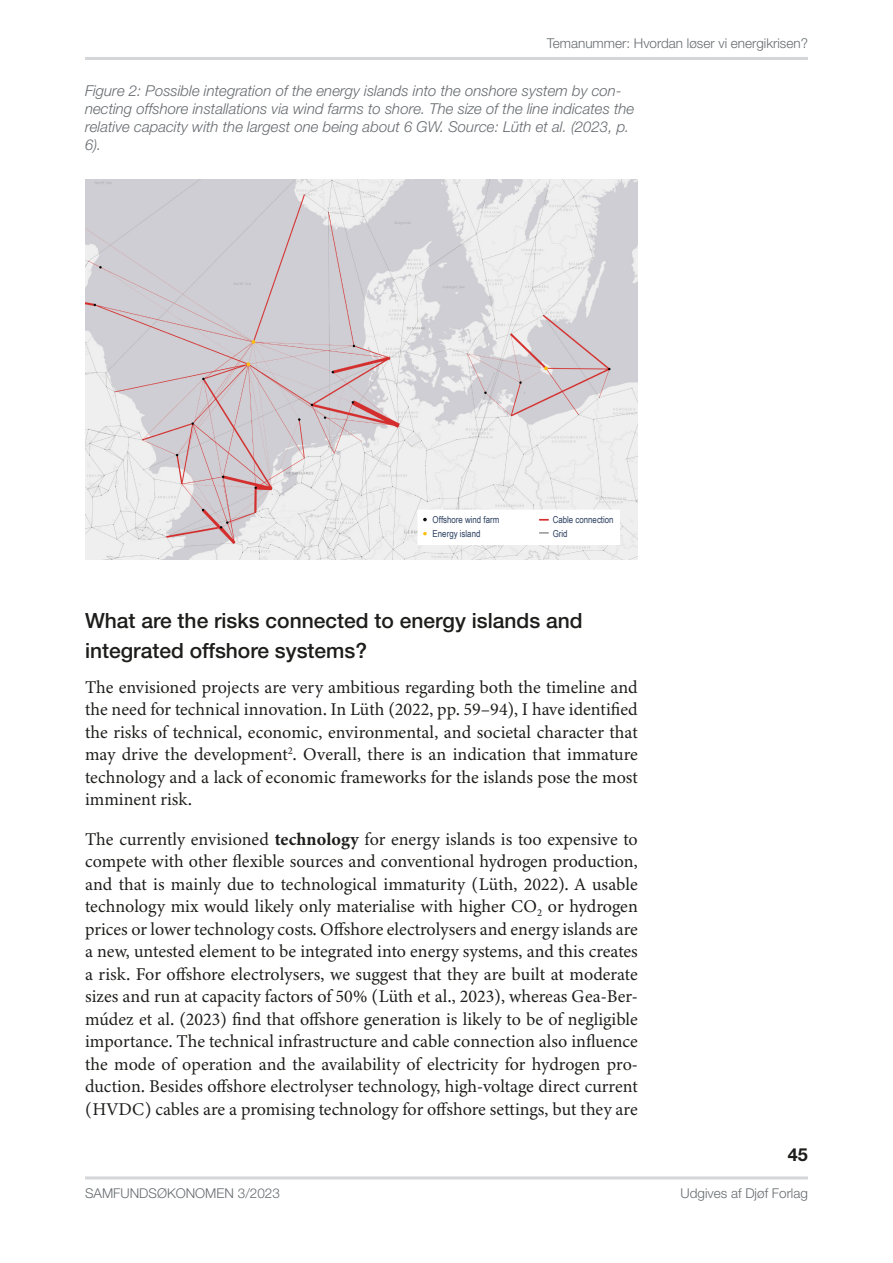
<style>
.page{position:relative;width:893px;height:1263px;background:#fff}
.page>*{position:absolute;margin:0;border:0;box-sizing:border-box;transform-origin:0 0}
.t1{font:500 21px/30px "Helvetica Neue LT Std";color:#1d1d1b}
.t2{font:18px/22.5px "Minion 3";color:#1d1d1b;text-align:justify}
.t3{font:700 18px "Helvetica Neue LT Std";color:#1d1d1b}
.t4{font:italic 300 15px/18px "Helvetica Neue LT Std";color:#666c6f}
.t5{font:300 13.5px "Helvetica Neue LT Std";color:#666c6f}
.t6{font:9.6px/13.5px "Arial Narrow";color:#2b3f60}
.s1{font-weight:700}
</style>
<div class="page">
<hr style="left:85px;top:1176px;width:723px;height:3px;background:#d3d7da">
<hr style="left:85px;top:57px;width:723px;height:3px;background:#d3d7da">
<img style="left:85px;top:179px;width:553px;height:380px">
<div style="left:418px;top:510px;width:201px;height:34px;background:#fff"></div>
<svg style="left:423px;top:517px;width:4px;height:5px"></svg>
<svg style="left:539px;top:519px;width:10px;height:2px"></svg>
<svg style="left:423px;top:532px;width:4px;height:4px"></svg>
<p class="t5" style="left:547px;top:35px;width:263px">Temanummer: Hvordan løser vi energikrisen?</p>
<p class="t4" style="left:85px;top:81px;width:551px">Figure 2: Possible integration of the energy islands into the onshore system by con&shy;necting offshore installations via wind farms to shore. The size of the line indicates the relative capacity with the largest one being about 6 GW. Source: Lüth et al. (2023, p.<br>6).</p>
<p class="t6" style="left:433px;top:513px;width:68px">Offshore wind farm<br>Energy island</p>
<p class="t6" style="left:553px;top:513px;width:62px">Cable connection<br>Grid</p>
<p class="t1" style="left:85px;top:605px;width:499px">What are the risks connected to energy islands and integrated offshore systems?</p>
<p class="t2" style="left:85px;top:676px;width:554px">The envisioned projects are very ambitious regarding both the timeline and the need for technical innovation. In Lüth (2022, pp. 59–94), I have identified the risks of technical, economic, environmental, and societal character that may drive the development<sup>2</sup>. Overall, there is an indication that immature technology and a lack of economic frameworks for the islands pose the most imminent risk.</p>
<p class="t2" style="left:85px;top:828px;width:554px">The currently envisioned <span class="s1">technology</span> for energy islands is too expensive to compete with other flexible sources and conventional hydrogen production, and that is mainly due to technological immaturity (Lüth, 2022). A usable technology mix would likely only materialise with higher CO<sub>2</sub> or hydrogen prices or lower technology costs. Offshore electrolysers and energy islands are a new, untested element to be integrated into energy systems, and this creates a risk. For offshore electrolysers, we suggest that they are built at moderate sizes and run at capacity factors of 50% (Lüth et al., 2023), whereas Gea-Ber&shy;múdez et al. (2023) find that offshore generation is likely to be of negligible importance. The technical infrastructure and cable connection also influence the mode of operation and the availability of electricity for hydrogen pro&shy;duction. Besides offshore electrolyser technology, high-voltage direct current (HVDC) cables are a promising technology for offshore settings, but they are</p>
<p class="t3" style="left:788px;top:1143px;width:22px">45</p>
<p class="t5" style="left:85px;top:1185px;width:196px">SAMFUNDSØKONOMEN 3/2023</p>
<p class="t5" style="left:681px;top:1185px;width:129px">Udgives af Djøf Forlag</p>
</div>
